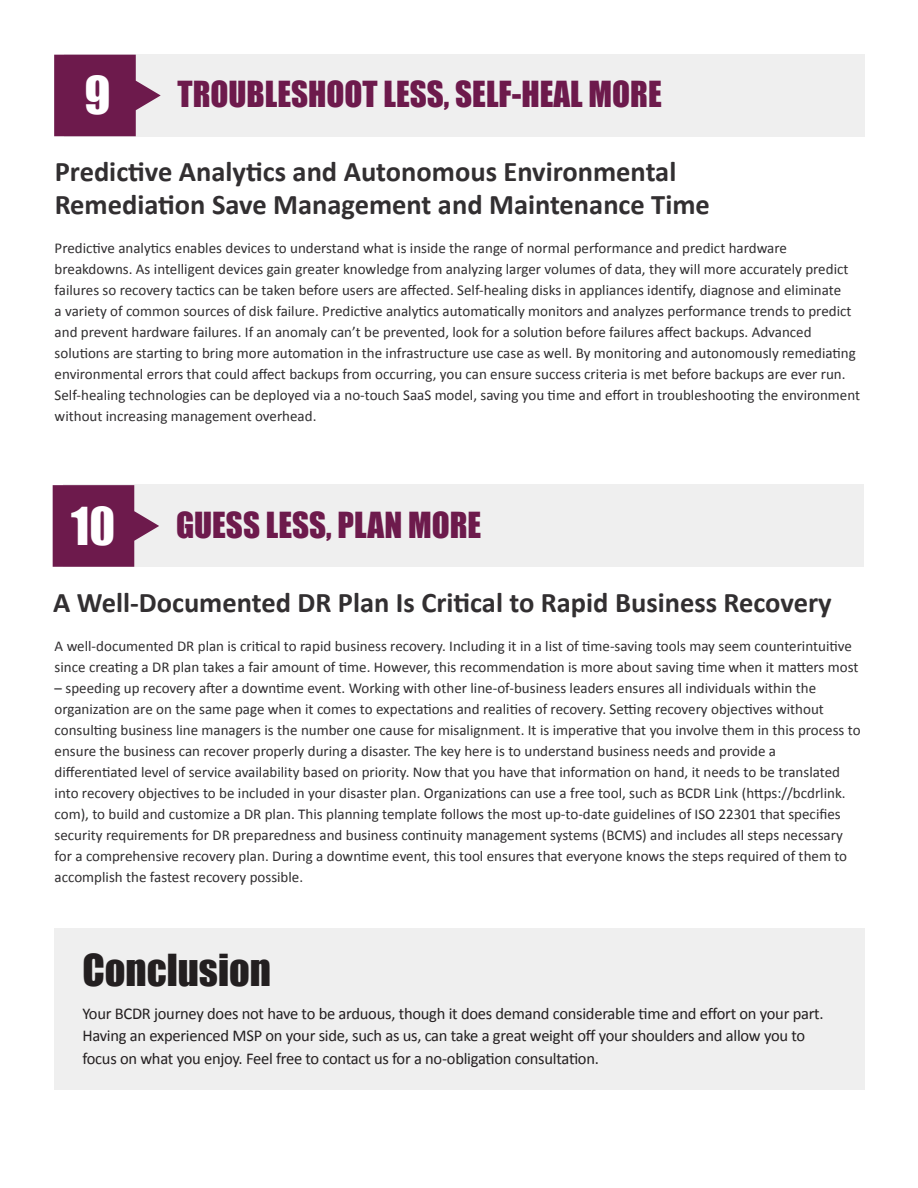
<style>
.page{position:relative;width:918px;height:1188px;background:#fff}
.page>*{position:absolute;margin:0;border:0;box-sizing:border-box;transform-origin:0 0}
.t1{font:48px "Impact";color:#fff}
.t2{font:40.5px "Impact";color:#231f20}
.t3{font:33px "Impact";color:#6d1a4c}
.t4{font:700 28.5px "Calibri";color:#322f31}
.Body_Copy{font:16.5px/22.5px "Calibri";letter-spacing:-.015em;color:#231f20}
.Body_Copy-2{font:15px/21px "Calibri";color:#302e30}
</style>
<div class="page">
<div style="left:55px;top:929px;width:810px;height:161px;background:#efefef"></div>
<div style="left:64px;top:54px;width:801px;height:82px;background:#efefef"></div>
<div style="left:63px;top:485px;width:800px;height:82px;background:#efefef"></div>
<svg style="left:54px;top:55px;width:107px;height:81px"></svg>
<svg style="left:53px;top:485px;width:106px;height:82px"></svg>
<p class="t1" style="left:85px;top:58px;width:28px">9</p>
<p class="t3" style="left:178px;top:69px;width:486px">TROUBLESHOOT LESS, SELF-HEAL MORE</p>
<p class="t4" style="left:55px;top:152px;width:623px">Predictive Analytics and Autonomous Environmental</p>
<p class="t4" style="left:55px;top:185px;width:657px">Remediation Save Management and Maintenance Time</p>
<p class="Body_Copy-2" style="left:55px;top:237px;width:807px">Predictive analytics enables devices to understand what is inside the range of normal performance and predict hardware breakdowns. As intelligent devices gain greater knowledge from analyzing larger volumes of data, they will more accurately predict failures so recovery tactics can be taken before users are affected. Self-healing disks in appliances identify, diagnose and eliminate<br>a variety of common sources of disk failure. Predictive analytics automatically monitors and analyzes performance trends to predict and prevent hardware failures. If an anomaly can’t be prevented, look for a solution before failures affect backups. Advanced solutions are starting to bring more automation in the infrastructure use case as well. By monitoring and autonomously remediating environmental errors that could affect backups from occurring, you can ensure success criteria is met before backups are ever run.<br>Self-healing technologies can be deployed via a no-touch SaaS model, saving you time and effort in troubleshooting the environment without increasing management overhead.</p>
<p class="t1" style="left:71px;top:489px;width:46px">10</p>
<p class="t3" style="left:176px;top:499px;width:307px">GUESS LESS, PLAN MORE</p>
<p class="t4" style="left:53px;top:582px;width:780px">A Well-Documented DR Plan Is Critical to Rapid Business Recovery</p>
<p class="Body_Copy-2" style="left:55px;top:635px;width:805px">A well-documented DR plan is critical to rapid business recovery. Including it in a list of time-saving tools may seem counterintuitive since creating a DR plan takes a fair amount of time. However, this recommendation is more about saving time when it matters most</p>
<p class="Body_Copy-2" style="left:55px;top:677px;width:763px">– speeding up recovery after a downtime event. Working with other line-of-business leaders ensures all individuals within the</p>
<p class="Body_Copy-2" style="left:55px;top:698px;width:807px">organization are on the same page when it comes to expectations and realities of recovery. Setting recovery objectives without consulting business line managers is the number one cause for misalignment. It is imperative that you involve them in this process to ensure the business can recover properly during a disaster. The key here is to understand business needs and provide a</p>
<p class="Body_Copy-2" style="left:55px;top:761px;width:794px">differentiated level of service availability based on priority. Now that you have that information on hand, it needs to be translated into recovery objectives to be included in your disaster plan. Organizations can use a free tool, such as BCDR Link (https://bcdrlink. com), to build and customize a DR plan. This planning template follows the most up-to-date guidelines of ISO 22301 that specifies security requirements for DR preparedness and business continuity management systems (BCMS) and includes all steps necessary for a comprehensive recovery plan. During a downtime event, this tool ensures that everyone knows the steps required of them to accomplish the fastest recovery possible.</p>
<p class="t2" style="left:82px;top:939px;width:190px">Conclusion</p>
<p class="Body_Copy" style="left:82px;top:1002px;width:743px">Your BCDR journey does not have to be arduous, though it does demand considerable time and effort on your part.<br>Having an experienced MSP on your side, such as us, can take a great weight off your shoulders and allow you to focus on what you enjoy. Feel free to contact us for a no-obligation consultation.</p>
</div>
